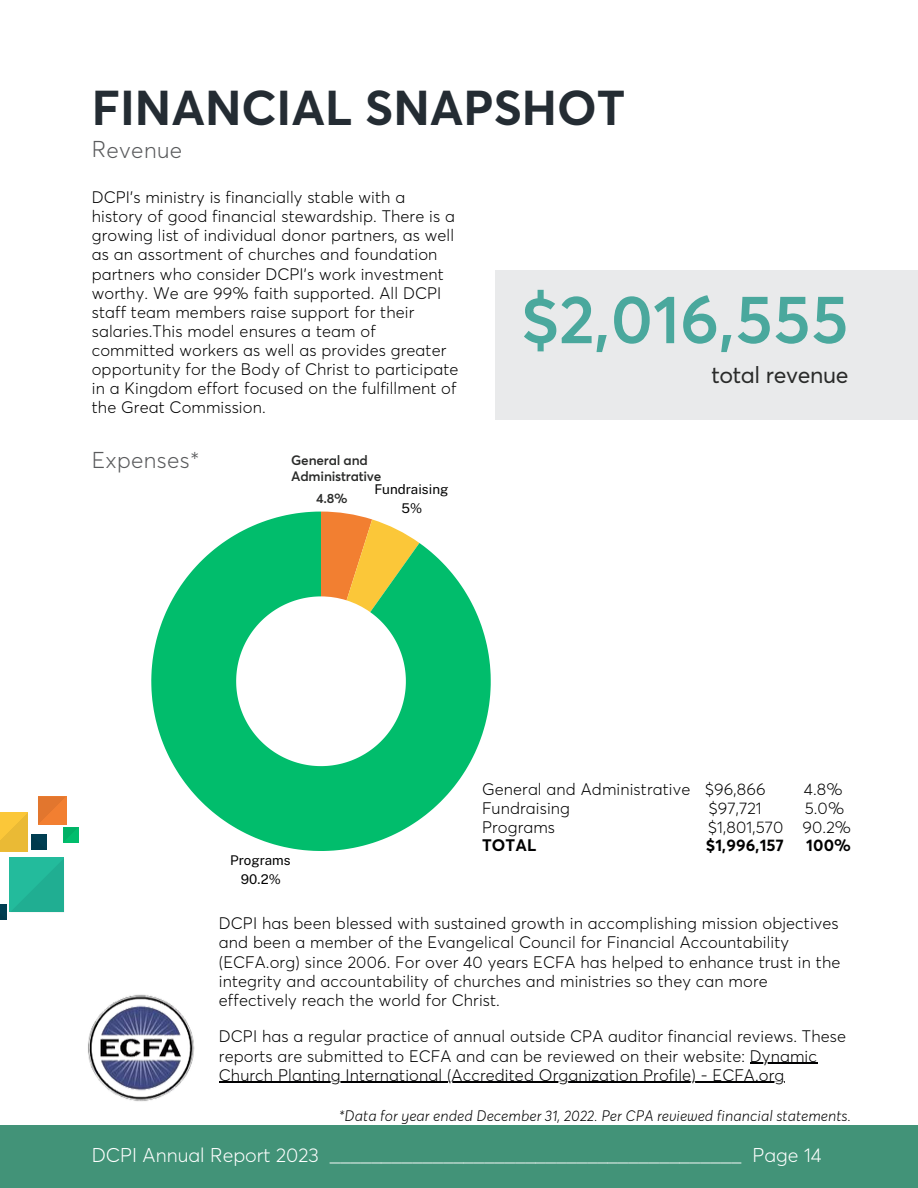
<style>
.page{position:relative;width:918px;height:1188px;background:#fff}
.page>*{position:absolute;margin:0;border:0;box-sizing:border-box;transform-origin:0 0}
.t1{font:600 67.5px "Averta";color:#4aa89d}
.t2{font:700 48.3px "Averta";color:#242c33}
.t3{font:23.1px "Averta";letter-spacing:-.015em;color:#2a2b2a}
.t4{font:300 22.65px "Averta";letter-spacing:.015em;color:#595a5c}
.t5{font:300 19.65px "Averta";color:#fff}
.t6{font:300 16.5px/19.2px "Averta";letter-spacing:.005em;color:#000001}
.t7{font:700 16.5px "Averta";letter-spacing:.005em;color:#000001}
.t8{font:italic 300 15px "Averta";letter-spacing:.01em;color:#000001}
.t9{font:600 13.5px/15.8px "Averta";letter-spacing:-.015em;color:#2a2b2a}
.t10{font:13.35px/18.8px "Public Sans";color:#000001;text-align:center}
.t11{font:600 13.2px "Averta";color:#2a2b2a}
</style>
<div class="page">
<img style="left:88px;top:994px;width:143px;height:108px">
<svg style="left:151px;top:512px;width:340px;height:339px;fill:#01bd6c"></svg>
<div style="left:496px;top:270px;width:422px;height:149px;background:#e9eaeb"></div>
<svg style="left:0;top:796px;width:79px;height:56px"></svg>
<svg style="left:0;top:858px;width:64px;height:62px"></svg>
<div style="left:0;top:1125px;width:918px;height:63px;background:#429378"></div>
<hr style="left:750px;top:1063px;width:67px;height:1px;background:#000001">
<hr style="left:219px;top:1082px;width:565px;height:1px;background:#000001">
<h3 class="t2" style="left:92px;top:87px;width:535px">FINANCIAL SNAPSHOT</h3>
<h5 class="t4" style="left:92px;top:140px;width:92px">Revenue</h5>
<h5 class="t6" style="left:92px;top:189px;width:368px">DCPI’s ministry is financially stable with a history of good financial stewardship. There is a growing list of individual donor partners, as well as an assortment of churches and foundation partners who consider DCPI’s work investment worthy. We are 99% faith supported. All DCPI staff team members raise support for their salaries.This model ensures a team of committed workers as well as provides greater opportunity for the Body of Christ to participate in a Kingdom effort focused on the fulfillment of the Great Commission.</h5>
<h5 class="t4" style="left:92px;top:450px;width:109px">Expenses*</h5>
<h4 class="t9" style="left:291px;top:453px;width:92px">General and<br>Administrative</h4>
<p class="t11" style="left:316px;top:493px;width:33px">4.8%</p>
<p class="t10" style="left:374px;top:480px;width:76px">Fundraising<br>5%</p>
<h1 class="t1" style="left:521px;top:290px;width:330px">$2,016,555</h1>
<h3 class="t3" style="left:711px;top:365px;width:139px">total revenue</h3>
<p class="t10" style="left:230px;top:851px;width:62px">Programs<br>90.2%</p>
<p class="t6" style="left:482px;top:781px;width:285px">General and Administrative $96,866</p>
<p class="t6" style="left:804px;top:781px;width:40px">4.8%</p>
<p class="t6" style="left:482px;top:800px;width:89px">Fundraising</p>
<p class="t6" style="left:708px;top:800px;width:55px">$97,721</p>
<p class="t6" style="left:805px;top:800px;width:41px">5.0%</p>
<p class="t6" style="left:482px;top:819px;width:75px">Programs</p>
<p class="t6" style="left:708px;top:819px;width:145px">$1,801,570 90.2%</p>
<p class="t7" style="left:482px;top:838px;width:56px">TOTAL</p>
<p class="t7" style="left:706px;top:838px;width:80px">$1,996,157</p>
<p class="t7" style="left:806px;top:838px;width:46px">100%</p>
<p class="t6" style="left:219px;top:915px;width:623px">DCPI has been blessed with sustained growth in accomplishing mission objectives and been a member of the Evangelical Council for Financial Accountability (ECFA.org) since 2006. For over 40 years ECFA has helped to enhance trust in the integrity and accountability of churches and ministries so they can more effectively reach the world for Christ.</p>
<p class="t6" style="left:219px;top:1028px;width:629px">DCPI has a regular practice of annual outside CPA auditor financial reviews. These reports are submitted to ECFA and can be reviewed on their website: Dynamic</p>
<h5 class="t6" style="left:219px;top:1066px;width:567px">Church Planting International (Accredited Organization Profile) - ECFA.org</h5>
<h3 class="t8" style="left:339px;top:1109px;width:514px">*Data for year ended December 31, 2022. Per CPA reviewed financial statements.</h3>
<p class="t5" style="left:92px;top:1147px;width:732px">DCPI Annual Report 2023 ________________________________________ Page 14</p>
</div>
